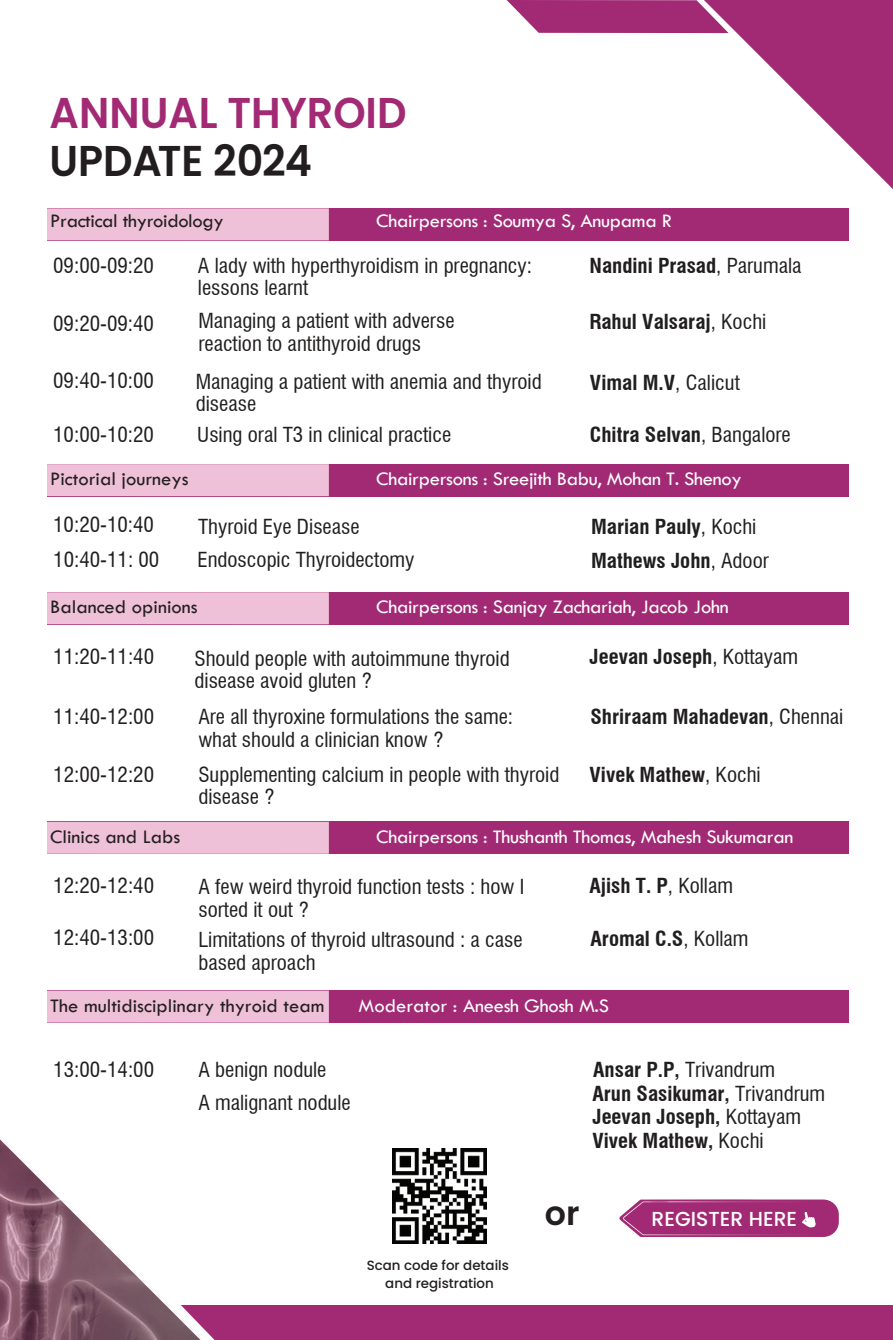
<style>
.page{position:relative;width:893px;height:1340px;background:#fff}
.page>*{position:absolute;margin:0;border:0;box-sizing:border-box;transform-origin:0 0}
.t1{font:600 42.98px "Poppins";color:#a22974;scale:.96 1}
.t2{font:600 42.98px "Poppins";color:#221e1f;scale:.96 1}
.t3{font:600 33.3px "Poppins";color:#231f20}
.t4{font:condensed 20.25px/22.5px "Swiss 721 BT";color:#211e1e}
.t5{font:700 condensed 20.25px/23.8px "Swiss 721 BT";color:#211e1e}
.t6{font:500 20.25px "Poppins";color:#fff}
.t7{font:19.8px "Tw Cen";letter-spacing:-.015em;color:#fff}
.t8{font:19.8px "Tw Cen";color:#231f20}
.t9{font:500 13.28px/18px "Poppins";color:#231f20;text-align:center}
.s1{font-weight:400}
</style>
<div class="page">
<img style="left:0;top:1139px;width:181px;height:200px">
<div style="left:181px;top:1305px;width:712px;height:34px;background:#a22974"></div>
<svg style="left:507px;top:0;width:386px;height:189px"></svg>
<div style="left:47px;top:464px;width:801px;height:32px;background:#a22974"></div>
<div style="left:47px;top:464px;width:282px;height:32px;background:#efc1d9"></div>
<div style="left:47px;top:208px;width:801px;height:32px;background:#a22974"></div>
<div style="left:47px;top:208px;width:282px;height:32px;background:#efc1d9"></div>
<div style="left:47px;top:592px;width:801px;height:32px;background:#a22974"></div>
<div style="left:47px;top:592px;width:282px;height:32px;background:#efc1d9"></div>
<div style="left:47px;top:821px;width:801px;height:32px;background:#a22974"></div>
<div style="left:47px;top:821px;width:282px;height:32px;background:#efc1d9"></div>
<div style="left:47px;top:990px;width:801px;height:32px;background:#a22974"></div>
<div style="left:47px;top:990px;width:282px;height:32px;background:#efc1d9"></div>
<img style="left:392px;top:1148px;width:95px;height:95px">
<svg style="left:619px;top:1199px;width:220px;height:37px;background:#ab3e81"></svg>
<h1 class="t1" style="left:49px;top:88px;width:374px">ANNUAL THYROID</h1>
<h1 class="t2" style="left:49px;top:136px;width:275px">UPDATE 2024</h1>
<p class="t8" style="left:50px;top:209px;width:175px">Practical thyroidology</p>
<p class="t7" style="left:376px;top:209px;width:297px">Chairpersons : Soumya S, Anupama R</p>
<p class="t4" style="left:53px;top:254px;width:102px">09:00-09:20</p>
<p class="t4" style="left:198px;top:254px;width:336px">A lady with hyperthyroidism in pregnancy: lessons learnt</p>
<p class="t5" style="left:589px;top:254px;width:214px">Nandini Prasad<span class="s1">, Parumala</span></p>
<p class="t4" style="left:53px;top:312px;width:102px">09:20-09:40</p>
<p class="t4" style="left:198px;top:310px;width:258px">Managing a patient with adverse reaction to antithyroid drugs</p>
<p class="t5" style="left:589px;top:309px;width:179px">Rahul Valsaraj<span class="s1">, Kochi</span></p>
<p class="t4" style="left:53px;top:369px;width:102px">09:40-10:00</p>
<p class="t4" style="left:196px;top:370px;width:347px">Managing a patient with anemia and thyroid disease</p>
<p class="t5" style="left:590px;top:370px;width:151px">Vimal M.V<span class="s1">, Calicut</span></p>
<p class="t4" style="left:53px;top:423px;width:102px">10:00-10:20</p>
<p class="t4" style="left:197px;top:423px;width:255px">Using oral T3 in clinical practice</p>
<p class="t5" style="left:590px;top:423px;width:202px">Chitra Selvan<span class="s1">, Bangalore</span></p>
<p class="t8" style="left:50px;top:467px;width:140px">Pictorial journeys</p>
<p class="t7" style="left:376px;top:467px;width:367px">Chairpersons : Sreejith Babu, Mohan T. Shenoy</p>
<p class="t4" style="left:53px;top:513px;width:102px">10:20-10:40</p>
<p class="t4" style="left:198px;top:515px;width:163px">Thyroid Eye Disease</p>
<p class="t5" style="left:591px;top:514px;width:167px">Marian Pauly<span class="s1">, Kochi</span></p>
<p class="t4" style="left:53px;top:548px;width:108px">10:40-11: 00</p>
<p class="t4" style="left:197px;top:548px;width:219px">Endoscopic Thyroidectomy</p>
<p class="t5" style="left:591px;top:549px;width:179px">Mathews John<span class="s1">, Adoor</span></p>
<p class="t8" style="left:50px;top:594px;width:149px">Balanced opinions</p>
<p class="t7" style="left:376px;top:594px;width:354px">Chairpersons : Sanjay Zachariah, Jacob John</p>
<p class="t4" style="left:53px;top:645px;width:102px">11:20-11:40</p>
<p class="t4" style="left:195px;top:647px;width:317px">Should people with autoimmune thyroid disease avoid gluten ?</p>
<p class="t5" style="left:589px;top:645px;width:210px">Jeevan Joseph<span class="s1">, Kottayam</span></p>
<p class="t4" style="left:53px;top:705px;width:102px">11:40-12:00</p>
<p class="t4" style="left:198px;top:705px;width:316px">Are all thyroxine formulations the same:</p>
<p class="t5" style="left:590px;top:705px;width:254px">Shriraam Mahadevan<span class="s1">, Chennai</span></p>
<p class="t4" style="left:198px;top:728px;width:247px">what should a clinician know ?</p>
<p class="t4" style="left:53px;top:763px;width:102px">12:00-12:20</p>
<p class="t4" style="left:198px;top:763px;width:363px">Supplementing calcium in people with thyroid</p>
<p class="t5" style="left:589px;top:762px;width:173px">Vivek Mathew<span class="s1">, Kochi</span></p>
<p class="t4" style="left:198px;top:785px;width:78px">disease ?</p>
<p class="t8" style="left:50px;top:825px;width:132px">Clinics and Labs</p>
<p class="t7" style="left:376px;top:825px;width:419px">Chairpersons : Thushanth Thomas, Mahesh Sukumaran</p>
<p class="t4" style="left:53px;top:874px;width:102px">12:20-12:40</p>
<p class="t4" style="left:198px;top:875px;width:327px">A few weird thyroid function tests : how I sorted it out ?</p>
<p class="t5" style="left:589px;top:873px;width:145px">Ajish T. P<span class="s1">, Kollam</span></p>
<p class="t4" style="left:53px;top:926px;width:102px">12:40-13:00</p>
<p class="t4" style="left:198px;top:928px;width:326px">Limitations of thyroid ultrasound : a case</p>
<p class="t5" style="left:590px;top:926px;width:160px">Aromal C.S<span class="s1">, Kollam</span></p>
<p class="t4" style="left:198px;top:951px;width:119px">based aproach</p>
<p class="t8" style="left:50px;top:993px;width:276px">The multidisciplinary thyroid team</p>
<p class="t7" style="left:359px;top:993px;width:252px">Moderator : Aneesh Ghosh M.S</p>
<p class="t4" style="left:53px;top:1057px;width:102px">13:00-14:00</p>
<p class="t4" style="left:198px;top:1052px;width:154px;line-height:33.8px">A benign nodule<br>A malignant nodule</p>
<p class="t5" style="left:592px;top:1057px;width:234px">Ansar P.P, <span class="s1">Trivandrum<br></span>Arun Sasikumar, <span class="s1">Trivandrum<br></span>Jeevan Joseph, <span class="s1">Kottayam<br></span>Vivek Mathew, <span class="s1">Kochi</span></p>
<p class="t9" style="left:367px;top:1256px;width:144px">Scan code for details and registration</p>
<h2 class="t3" style="left:545px;top:1194px;width:36px">or</h2>
<p class="t6" style="left:652px;top:1207px;width:147px">REGISTER HERE</p>
</div>
